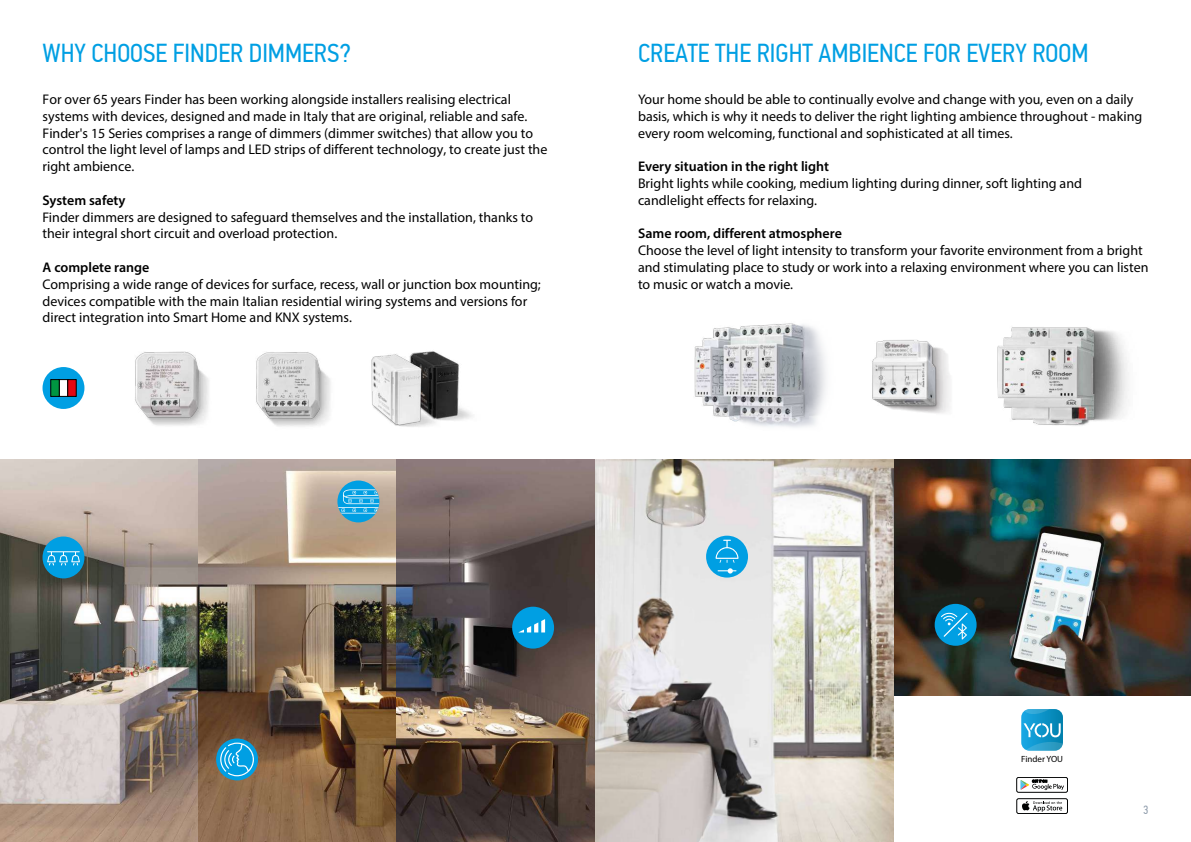
<style>
.page{position:relative;width:1191px;height:842px;background:#fff}
.page>*{position:absolute;margin:0;border:0;box-sizing:border-box;transform-origin:0 0}
.t1{font:26px "PF Din Text Cond Pro";color:#009fe3}
.t2{font:14px/16.8px "Myriad Pro";color:#000}
.t3{font:600 14px "Myriad Pro";color:#000}
.t4{font:12px "PF Din Text Cond Pro";color:#929fae}
.t5{font:9px "Myriad Pro";color:#000}
</style>
<div class="page">
<img style="left:0;top:459px;width:198px;height:383px">
<img style="left:198px;top:459px;width:199px;height:383px">
<img style="left:397px;top:459px;width:496px;height:383px">
<img style="left:893px;top:459px;width:298px;height:237px">
<img style="left:256px;top:352px;width:75px;height:75px">
<img style="left:412px;top:351px;width:61px;height:70px">
<img style="left:371px;top:354px;width:70px;height:73px">
<img style="left:135px;top:351px;width:74px;height:75px">
<img style="left:694px;top:323px;width:132px;height:105px">
<img style="left:997px;top:327px;width:132px;height:99px">
<img style="left:872px;top:340px;width:79px;height:74px">
<div style="left:337px;top:480px;width:42px;height:42px;background:#009fe3;border-radius:50%"></div>
<svg style="left:337px;top:489px;width:42px;height:25px"></svg>
<div style="left:43px;top:536px;width:41px;height:42px;background:#009fe3;border-radius:50%"></div>
<svg style="left:47px;top:551px;width:33px;height:14px"></svg>
<div style="left:706px;top:536px;width:42px;height:42px;background:#009fe3;border-radius:50%"></div>
<svg style="left:715px;top:540px;width:23px;height:33px"></svg>
<svg style="left:216px;top:738px;width:42px;height:42px"></svg>
<svg style="left:220px;top:743px;width:34px;height:33px"></svg>
<div style="left:934px;top:604px;width:42px;height:42px;background:#009fe3;border-radius:50%"></div>
<svg style="left:941px;top:613px;width:26px;height:26px"></svg>
<div style="left:43px;top:367px;width:41px;height:42px;background:#009fe3;border-radius:50%"></div>
<div style="left:59px;top:380px;width:9px;height:16px;background:#fff;border:1px solid #000"></div>
<div style="left:68px;top:380px;width:8px;height:16px;background:#e30613"></div>
<div style="left:51px;top:380px;width:8px;height:16px;background:#009641"></div>
<div style="left:512px;top:607px;width:42px;height:42px;background:#009fe3;border-radius:50%"></div>
<svg style="left:534px;top:622px;width:4px;height:10px"></svg>
<svg style="left:541px;top:619px;width:4px;height:13px"></svg>
<svg style="left:519px;top:626px;width:12px;height:6px"></svg>
<svg style="left:1021px;top:709px;width:42px;height:42px"></svg>
<svg style="left:1016px;top:777px;width:51px;height:15px"></svg>
<div style="left:1016px;top:777px;width:51px;height:15px;border:1px solid #010202;border-radius:2px"></div>
<svg style="left:1020px;top:780px;width:44px;height:10px"></svg>
<div style="left:1016px;top:798px;width:51px;height:16px;border:1px solid #010202;border-radius:2px"></div>
<svg style="left:1022px;top:801px;width:40px;height:11px"></svg>
<h1 class="t1" style="left:43px;top:38px;width:310px">WHY CHOOSE FINDER DIMMERS?</h1>
<p class="t2" style="left:43px;top:91px;width:506px">For over 65 years Finder has been working alongside installers realising electrical systems with devices, designed and made in Italy that are original, reliable and safe.<br>Finder's 15 Series comprises a range of dimmers (dimmer switches) that allow you to control the light level of lamps and LED strips of different technology, to create just the right ambience.</p>
<p class="t3" style="left:43px;top:191px;width:85px">System safety</p>
<p class="t2" style="left:43px;top:208px;width:492px">Finder dimmers are designed to safeguard themselves and the installation, thanks to their integral short circuit and overload protection.</p>
<p class="t3" style="left:43px;top:258px;width:108px">A complete range</p>
<p class="t2" style="left:43px;top:276px;width:500px">Comprising a wide range of devices for surface, recess, wall or junction box mounting; devices compatible with the main Italian residential wiring systems and versions for direct integration into Smart Home and KNX systems.</p>
<h1 class="t1" style="left:638px;top:38px;width:452px">CREATE THE RIGHT AMBIENCE FOR EVERY ROOM</h1>
<p class="t2" style="left:638px;top:91px;width:506px">Your home should be able to continually evolve and change with you, even on a daily basis, which is why it needs to deliver the right lighting ambience throughout - making every room welcoming, functional and sophisticated at all times.</p>
<p class="t3" style="left:638px;top:158px;width:192px">Every situation in the right light</p>
<p class="t2" style="left:638px;top:175px;width:445px">Bright lights while cooking, medium lighting during dinner, soft lighting and candlelight effects for relaxing.</p>
<p class="t3" style="left:638px;top:225px;width:205px">Same room, different atmosphere</p>
<p class="t2" style="left:638px;top:242px;width:512px">Choose the level of light intensity to transform your favorite environment from a bright and stimulating place to study or work into a relaxing environment where you can listen to music or watch a movie.</p>
<p class="t5" style="left:1021px;top:754px;width:43px">Finder YOU</p>
<p class="t4" style="left:1143px;top:802px;width:7px">3</p>
</div>
